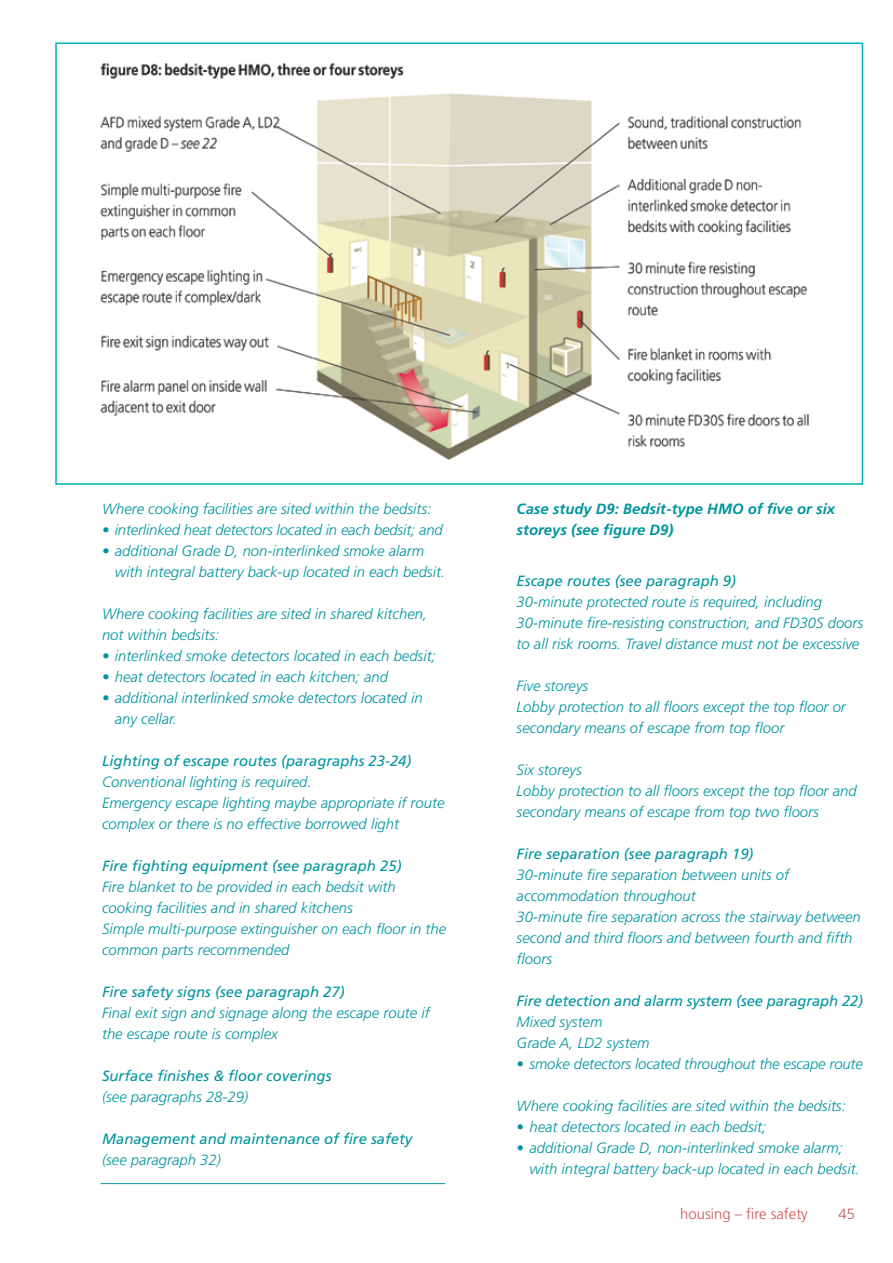
<style>
.page{position:relative;width:893px;height:1263px;background:#fff}
.page>*{position:absolute;margin:0;border:0;box-sizing:border-box;transform-origin:0 0}
.t1{font:italic 300 14.85px/21px "Frutiger";color:#00949f}
.t2{font:italic 14.85px "Frutiger";color:#00949f}
.t3{font:italic 700 14.85px/21px "Frutiger";color:#00949f}
.t4{font:300 14.85px "Frutiger";color:#cc5454}
</style>
<div class="page">
<img style="left:100px;top:63px;width:709px;height:397px">
<div style="left:55px;top:43px;width:808px;height:442px;border:2px solid #00b0bd"></div>
<hr style="left:101px;top:1183px;width:344px;height:1px;background:#00949f">
<p class="t1" style="left:102px;top:499px;width:331px">Where cooking facilities are sited within the bedsits:</p>
<p class="t1" style="left:102px;top:520px;width:342px">• interlinked heat detectors located in each bedsit; and</p>
<p class="t1" style="left:115px;top:541px;width:332px;text-indent:-13px">• additional Grade D, non-interlinked smoke alarm with integral battery back-up located in each bedsit.</p>
<p class="t1" style="left:102px;top:604px;width:327px">Where cooking facilities are sited in shared kitchen, not within bedsits:</p>
<p class="t1" style="left:102px;top:646px;width:335px">• interlinked smoke detectors located in each bedsit;</p>
<p class="t1" style="left:102px;top:667px;width:287px">• heat detectors located in each kitchen; and</p>
<p class="t1" style="left:115px;top:688px;width:309px;text-indent:-13px">• additional interlinked smoke detectors located in any cellar.</p>
<p class="t2" style="left:102px;top:752px;width:311px">Lighting of escape routes (paragraphs 23-24)</p>
<p class="t1" style="left:102px;top:772px;width:344px">Conventional lighting is required.<br>Emergency escape lighting maybe appropriate if route complex or there is no effective borrowed light</p>
<p class="t2" style="left:102px;top:857px;width:301px">Fire fighting equipment (see paragraph 25)</p>
<p class="t1" style="left:102px;top:877px;width:346px">Fire blanket to be provided in each bedsit with cooking facilities and in shared kitchens<br>Simple multi-purpose extinguisher on each floor in the common parts recommended</p>
<p class="t2" style="left:102px;top:983px;width:244px">Fire safety signs (see paragraph 27)</p>
<p class="t1" style="left:102px;top:1003px;width:329px">Final exit sign and signage along the escape route if the escape route is complex</p>
<p class="t2" style="left:102px;top:1067px;width:231px">Surface finishes &amp; floor coverings</p>
<p class="t1" style="left:102px;top:1087px;width:148px">(see paragraphs 28-29)</p>
<p class="t2" style="left:102px;top:1130px;width:312px">Management and maintenance of fire safety</p>
<p class="t1" style="left:102px;top:1150px;width:120px">(see paragraph 32)</p>
<p class="t3" style="left:517px;top:498px;width:320px">Case study D9: Bedsit-type HMO of five or six storeys (see figure D9)</p>
<p class="t2" style="left:517px;top:572px;width:221px">Escape routes (see paragraph 9)</p>
<p class="t1" style="left:517px;top:591px;width:348px">30-minute protected route is required, including<br>30-minute fire-resisting construction, and FD30S doors to all risk rooms. Travel distance must not be excessive</p>
<p class="t1" style="left:517px;top:675px;width:331px">Five storeys<br>Lobby protection to all floors except the top floor or secondary means of escape from top floor</p>
<p class="t1" style="left:517px;top:759px;width:341px">Six storeys<br>Lobby protection to all floors except the top floor and secondary means of escape from top two floors</p>
<p class="t2" style="left:517px;top:845px;width:238px">Fire separation (see paragraph 19)</p>
<p class="t1" style="left:517px;top:864px;width:346px">30-minute fire separation between units of accommodation throughout<br>30-minute fire separation across the stairway between second and third floors and between fourth and fifth floors</p>
<p class="t2" style="left:517px;top:992px;width:348px">Fire detection and alarm system (see paragraph 22)</p>
<p class="t1" style="left:517px;top:1011px;width:134px">Mixed system<br>Grade A, LD2 system</p>
<p class="t1" style="left:517px;top:1053px;width:348px">• smoke detectors located throughout the escape route</p>
<p class="t1" style="left:517px;top:1095px;width:331px">Where cooking facilities are sited within the bedsits:</p>
<p class="t1" style="left:517px;top:1116px;width:251px">• heat detectors located in each bedsit;</p>
<p class="t1" style="left:529px;top:1137px;width:332px;text-indent:-13px">• additional Grade D, non-interlinked smoke alarm; with integral battery back-up located in each bedsit.</p>
<p class="t4" style="left:680px;top:1205px;width:129px">housing – fire safety</p>
<p class="t4" style="left:838px;top:1205px;width:18px">45</p>
</div>
